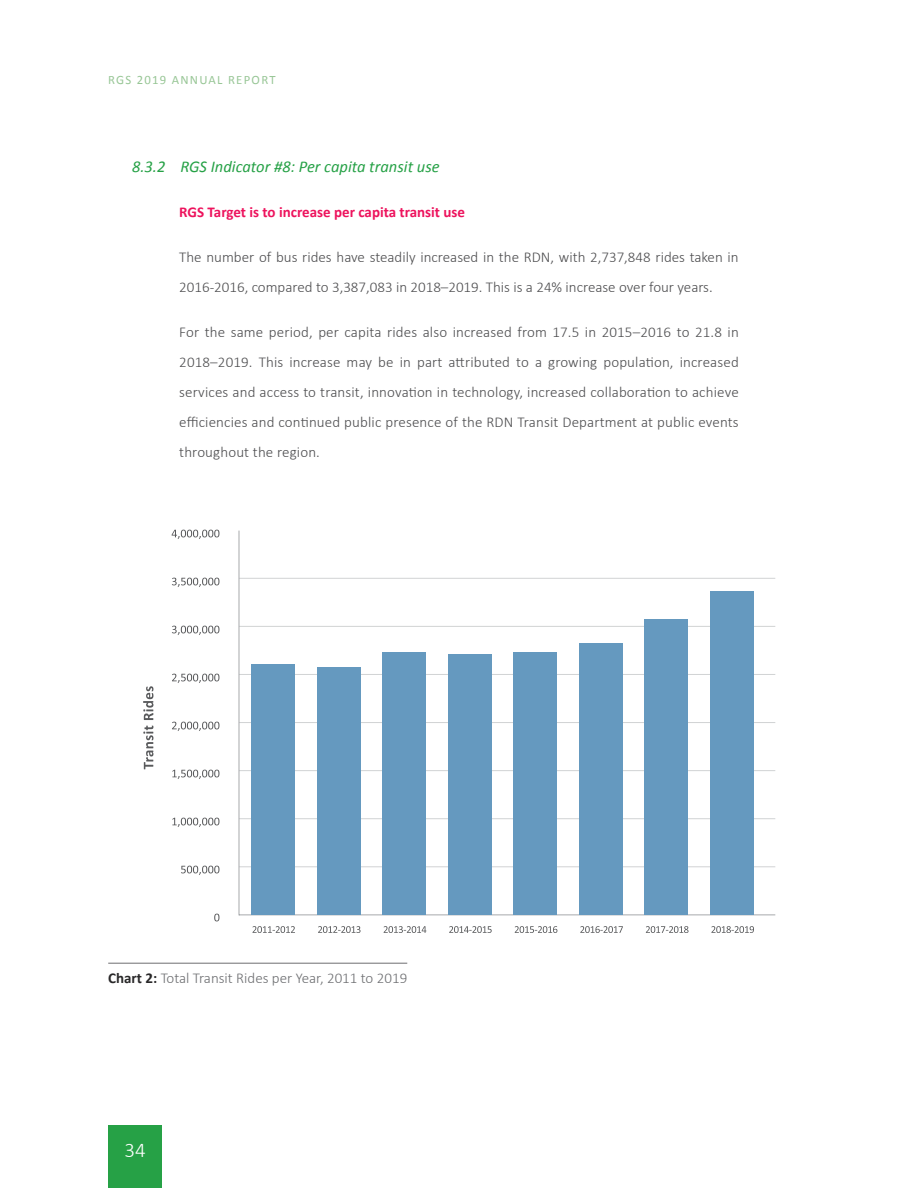
<style>
.page{position:relative;width:918px;height:1188px;background:#fff}
.page>*{position:absolute;margin:0;border:0;box-sizing:border-box;transform-origin:0 0}
.t1{font:300 21px "Calibri";color:#fff}
.t2{font:italic 16.5px "Calibri";color:#26a146}
.t3{font:300 15px/30px "Calibri";color:#4d4d4f}
.t4{font:300 15px "Calibri";color:#6d6e71}
.t5{font:700 15px "Calibri";color:#ed135d}
.t6{font:12.75px "Calibri";letter-spacing:.1em;color:#98c696}
.s1{font-weight:700;color:#292829}
</style>
<div class="page">
<hr style="left:108px;top:963px;width:299px;height:1px;background:#6d6e71">
<svg style="left:172px;top:530px;width:47px;height:9px"></svg>
<svg style="left:172px;top:578px;width:47px;height:9px"></svg>
<svg style="left:172px;top:626px;width:47px;height:9px"></svg>
<svg style="left:172px;top:674px;width:47px;height:9px"></svg>
<svg style="left:172px;top:722px;width:47px;height:9px"></svg>
<svg style="left:172px;top:770px;width:47px;height:9px"></svg>
<svg style="left:172px;top:818px;width:47px;height:9px"></svg>
<svg style="left:181px;top:866px;width:38px;height:9px"></svg>
<svg style="left:214px;top:914px;width:5px;height:7px"></svg>
<svg style="left:253px;top:926px;width:42px;height:7px"></svg>
<svg style="left:318px;top:926px;width:43px;height:7px"></svg>
<svg style="left:384px;top:926px;width:42px;height:7px"></svg>
<svg style="left:449px;top:926px;width:43px;height:7px"></svg>
<svg style="left:515px;top:926px;width:42px;height:7px"></svg>
<svg style="left:580px;top:926px;width:43px;height:7px"></svg>
<svg style="left:646px;top:926px;width:43px;height:7px"></svg>
<svg style="left:711px;top:926px;width:43px;height:7px"></svg>
<hr style="left:239px;top:578px;width:536px;height:1px;background:#d1d3d4">
<hr style="left:239px;top:626px;width:536px;height:1px;background:#d1d3d4">
<hr style="left:239px;top:674px;width:536px;height:1px;background:#d1d3d4">
<hr style="left:239px;top:722px;width:536px;height:1px;background:#d1d3d4">
<hr style="left:239px;top:770px;width:536px;height:1px;background:#d1d3d4">
<hr style="left:239px;top:818px;width:536px;height:1px;background:#d1d3d4">
<hr style="left:239px;top:866px;width:536px;height:1px;background:#d1d3d4">
<hr style="left:239px;top:915px;width:536px;height:1px;background:#a7a9ac">
<hr style="left:239px;top:531px;width:1px;height:384px;background:#a7a9ac">
<svg style="left:143px;top:726px;width:10px;height:43px"></svg>
<svg style="left:143px;top:686px;width:10px;height:34px"></svg>
<div style="left:251px;top:664px;width:44px;height:251px;background:#6599bf"></div>
<div style="left:317px;top:667px;width:44px;height:248px;background:#6599bf"></div>
<div style="left:382px;top:653px;width:44px;height:262px;background:#6599bf"></div>
<div style="left:448px;top:654px;width:44px;height:261px;background:#6599bf"></div>
<div style="left:513px;top:652px;width:44px;height:263px;background:#6599bf"></div>
<div style="left:579px;top:643px;width:44px;height:272px;background:#6599bf"></div>
<div style="left:644px;top:619px;width:44px;height:296px;background:#6599bf"></div>
<div style="left:710px;top:591px;width:44px;height:324px;background:#6599bf"></div>
<div style="left:108px;top:1125px;width:54px;height:63px;background:#26a146"></div>
<p class="t6" style="left:108px;top:72px;width:169px">RGS 2019 ANNUAL REPORT</p>
<p class="t2" style="left:132px;top:157px;width:309px">8.3.2 RGS Indicator #8: Per capita transit use</p>
<p class="t5" style="left:179px;top:203px;width:287px">RGS Target is to increase per capita transit use</p>
<p class="t3" style="left:179px;top:242px;width:561px">The number of bus rides have steadily increased in the RDN, with 2,737,848 rides taken in<br>2016-2016, compared to 3,387,083 in 2018–2019. This is a 24% increase over four years.</p>
<p class="t3" style="left:179px;top:317px;width:561px;text-align:justify">For the same period, per capita rides also increased from 17.5 in 2015–2016 to 21.8 in 2018–2019. This increase may be in part attributed to a growing population, increased services and access to transit, innovation in technology, increased collaboration to achieve efficiencies and continued public presence of the RDN Transit Department at public events throughout the region.</p>
<p class="t4" style="left:108px;top:969px;width:301px"><span class="s1">Chart 2:</span> Total Transit Rides per Year, 2011 to 2019</p>
<h1 class="t1" style="left:124px;top:1137px;width:23px">34</h1>
</div>
